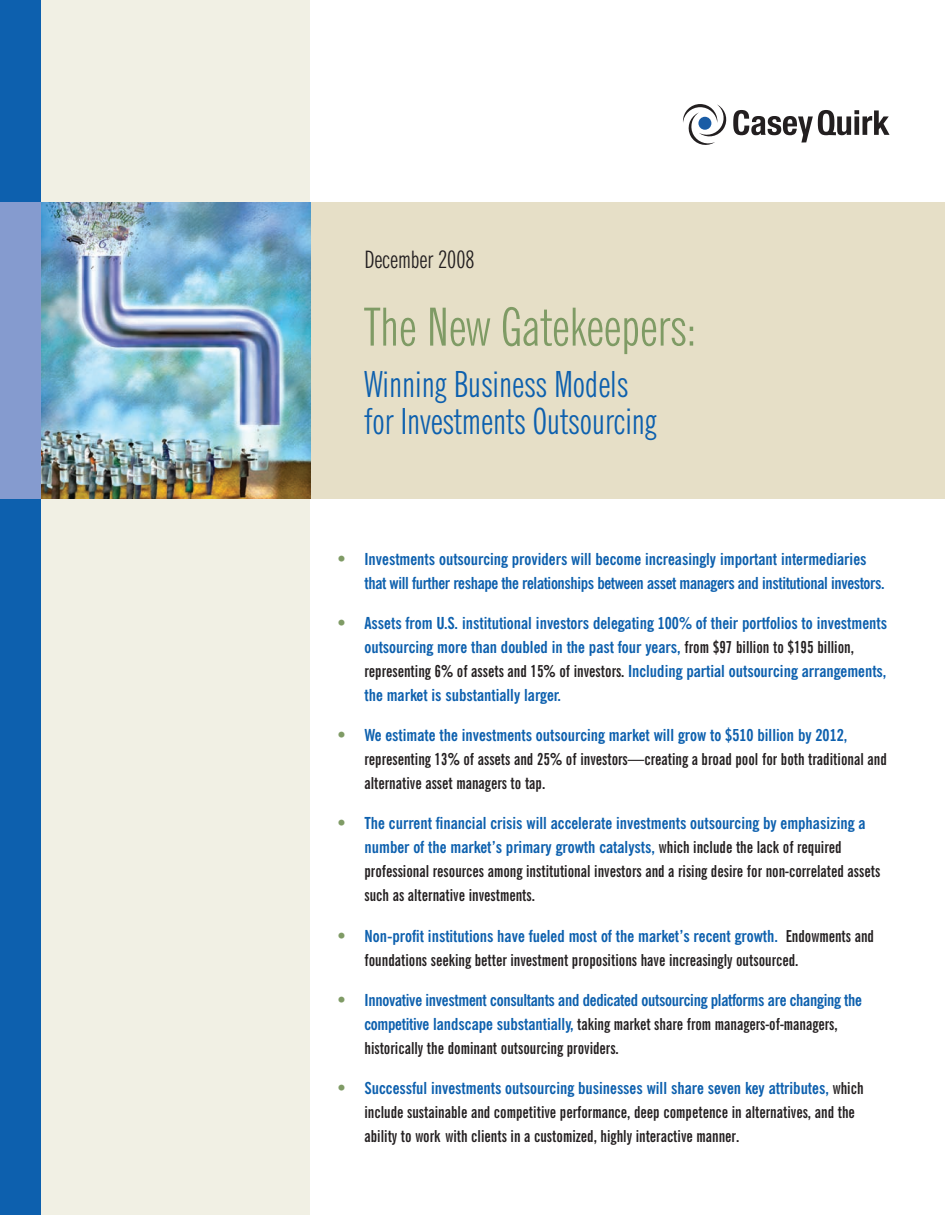
<style>
.page{position:relative;width:945px;height:1215px;background:#fff}
.page>*{position:absolute;margin:0;border:0;box-sizing:border-box;transform-origin:0 0}
.t1{font:extra-condensed 52.5px "News Gothic BT";color:#7f9b65}
.t2{font:extra-condensed 36px/37.5px "News Gothic BT";color:#0d60ae}
.t3{font:extra-condensed 24px "News Gothic BT";color:#231f20}
.t4{font:700 extra-condensed 16.5px/24px "News Gothic BT";color:#231f20}
.t5{font:700 condensed 16.5px/24px "News Gothic BT";color:#0d60ae}
.t6{font:700 condensed 16.5px/24px "News Gothic BT";letter-spacing:-.02em;color:#0d60ae}
.s1{font-family:"News Gothic";font-weight:400;font-stretch:normal;color:#7f9b65}
.s2{font-stretch:extra-condensed;color:#231f20}
.s3{font-stretch:condensed;color:#0d60ae}
</style>
<div class="page">
<div style="left:14px;top:0;width:296px;height:1215px;background:#f1f0e4"></div>
<div style="left:310px;top:202px;width:635px;height:298px;background:#e6dfc7"></div>
<svg style="left:683px;top:104px;width:207px;height:41px"></svg>
<div style="left:0;top:0;width:40px;height:1215px;background:#0d60ae"></div>
<img style="left:40px;top:202px;width:270px;height:297px">
<div style="left:0;top:202px;width:40px;height:297px;background:#859bcf"></div>
<h3 class="t3" style="left:364px;top:251px;width:112px">December 2008</h3>
<h1 class="t1" style="left:364px;top:308px;width:333px">The New Gatekeepers:</h1>
<h2 class="t2" style="left:364px;top:368px;width:294px">Winning Business Models for Investments Outsourcing</h2>
<p class="t6" style="left:364px;top:548px;width:522px;text-indent:-27px"><span class="s1">•</span> Investments outsourcing providers will become increasingly important intermediaries that will further reshape the relationships between asset managers and institutional investors.</p>
<p class="t5" style="left:364px;top:612px;width:524px;text-indent:-27px"><span class="s1">•</span> Assets from U.S. institutional investors delegating 100% of their portfolios to investments outsourcing more than doubled in the past four years, <span class="s2">from $97 billion to $195 billion, representing 6% of assets and 15% of investors.</span> Including partial outsourcing arrangements, the market is substantially larger.</p>
<p class="t4" style="left:364px;top:725px;width:524px;text-indent:-27px"><span class="s1">•</span> <span class="s3">We estimate the investments outsourcing market will grow to $510 billion by 2012, </span>representing 13% of assets and 25% of investors—creating a broad pool for both traditional and alternative asset managers to tap.</p>
<p class="t4" style="left:364px;top:813px;width:517px;text-indent:-27px"><span class="s1">•</span> <span class="s3">The current financial crisis will accelerate investments outsourcing by emphasizing a number of the market’s primary growth catalysts,</span> which include the lack of required professional resources among institutional investors and a rising desire for non-correlated assets such as alternative investments.</p>
<p class="t4" style="left:364px;top:925px;width:511px;text-indent:-27px"><span class="s1">•</span> <span class="s3">Non-profit institutions have fueled most of the market’s recent growth.</span> Endowments and foundations seeking better investment propositions have increasingly outsourced.</p>
<p class="t5" style="left:364px;top:989px;width:499px;text-indent:-27px"><span class="s1">•</span> Innovative investment consultants and dedicated outsourcing platforms are changing the competitive landscape substantially, <span class="s2">taking market share from managers-of-managers, historically the dominant outsourcing providers.</span></p>
<p class="t4" style="left:364px;top:1077px;width:501px;text-indent:-27px"><span class="s1">•</span> <span class="s3">Successful investments outsourcing businesses will share seven key attributes,</span> which include sustainable and competitive performance, deep competence in alternatives, and the ability to work with clients in a customized, highly interactive manner.</p>
</div>
